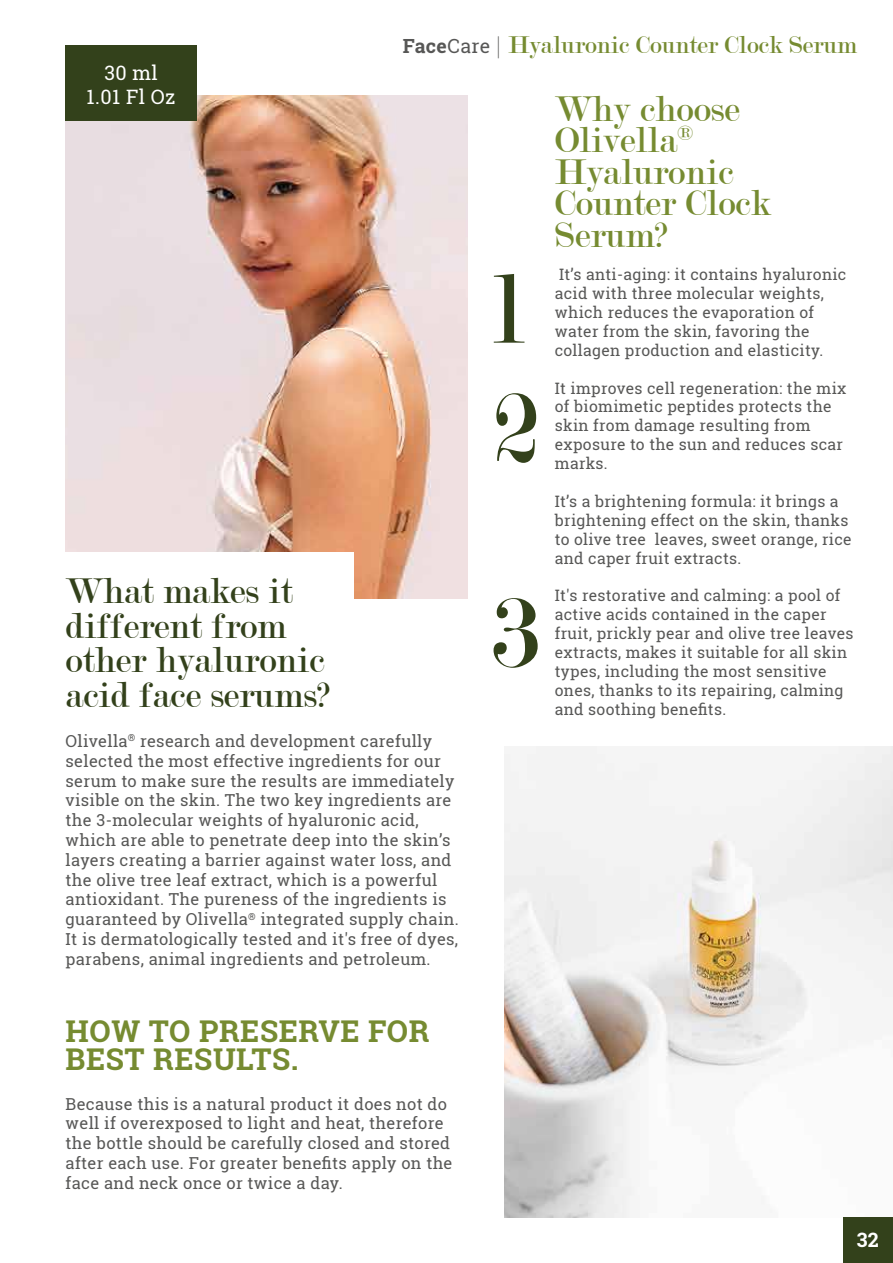
<style>
.page{position:relative;width:893px;height:1263px;background:#fff}
.page>*{position:absolute;margin:0;border:0;box-sizing:border-box;transform-origin:0 0}
.t1{font:105.3px/119.2px "Modern";color:#33411b}
.t2{font:38.4px/35px "Modern";color:#33411b}
.t3{font:38.4px/31.5px "Modern";color:#768b31}
.t4{font:700 30px/28.5px "Roboto Slab";letter-spacing:.02em;color:#768b31}
.t5{font:26.1px "Modern";color:#768b31}
.t6{font:19.8px/23.9px "Roboto Slab";letter-spacing:.02em;color:#fff;text-align:center}
.t7{font:700 19.8px "Roboto Slab";color:#fff}
.t8{font:16.5px/19.8px "Roboto Slab";letter-spacing:.02em;color:#575756}
.t9{font:15.75px/18.9px "Roboto Slab";letter-spacing:.02em;color:#575756}
.s1{font-family:"Roboto Slab";font-weight:700;font-size:19.5px;color:#575756}
.s2{font-family:"Roboto Slab";font-size:19.5px;color:#575756}
.s3{color:#575756}
</style>
<div class="page">
<img style="left:504px;top:747px;width:389px;height:470px">
<div style="left:843px;top:1217px;width:50px;height:46px;background:#33411b"></div>
<img style="left:66px;top:96px;width:401px;height:502px">
<div style="left:66px;top:46px;width:131px;height:75px;background:#33411b"></div>
<div style="left:53px;top:552px;width:301px;height:115px;background:#fff"></div>
<h3 class="t5" style="left:403px;top:32px;width:456px"><span class="s1">Face</span><span class="s2">Care</span> <span class="s3">|</span> Hyaluronic Counter Clock Serum</h3>
<h2 class="t3" style="left:555px;top:94px;width:218px">Why choose<br>Olivella<sup>®<br></sup>Hyaluronic<br>Counter Clock<br>Serum?</h2>
<p class="t9" style="left:555px;top:265px;width:293px">It’s anti-aging: it contains hyaluronic acid with three molecular weights, which reduces the evaporation of water from the skin, favoring the collagen production and elasticity.</p>
<p class="t9" style="left:555px;top:378px;width:293px">It improves cell regeneration: the mix of biomimetic peptides protects the skin from damage resulting from exposure to the sun and reduces scar marks.</p>
<p class="t9" style="left:555px;top:492px;width:298px">It’s a brightening formula: it brings a brightening effect on the skin, thanks to olive tree leaves, sweet orange, rice and caper fruit extracts.</p>
<p class="t9" style="left:555px;top:586px;width:300px">It's restorative and calming: a pool of active acids contained in the caper fruit, prickly pear and olive tree leaves extracts, makes it suitable for all skin types, including the most sensitive ones, thanks to its repairing, calming and soothing benefits.</p>
<p class="t6" style="left:87px;top:60px;width:90px">30 ml<br>1.01 Fl Oz</p>
<h1 class="t1" style="left:492px;top:251px;width:49px">l<br>2</h1>
<h2 class="t2" style="left:66px;top:573px;width:268px">What makes it different from other hyaluronic acid face serums?</h2>
<p class="t8" style="left:66px;top:731px;width:395px">Olivella<sup>®</sup> research and development carefully selected the most effective ingredients for our serum to make sure the results are immediately visible on the skin. The two key ingredients are the 3-molecular weights of hyaluronic acid, which are able to penetrate deep into the skin’s layers creating a barrier against water loss, and the olive tree leaf extract, which is a powerful antioxidant. The pureness of the ingredients is guaranteed by Olivella<sup>®</sup> integrated supply chain.<br>It is dermatologically tested and it's free of dyes, parabens, animal ingredients and petroleum.</p>
<h1 class="t1" style="left:491px;top:575px;width:49px">3</h1>
<h3 class="t4" style="left:66px;top:1016px;width:365px">HOW TO PRESERVE FOR<br>BEST RESULTS.</h3>
<p class="t8" style="left:66px;top:1093px;width:388px">Because this is a natural product it does not do well if overexposed to light and heat, therefore the bottle should be carefully closed and stored after each use. For greater benefits apply on the face and neck once or twice a day.</p>
<p class="t7" style="left:857px;top:1226px;width:24px">32</p>
</div>
